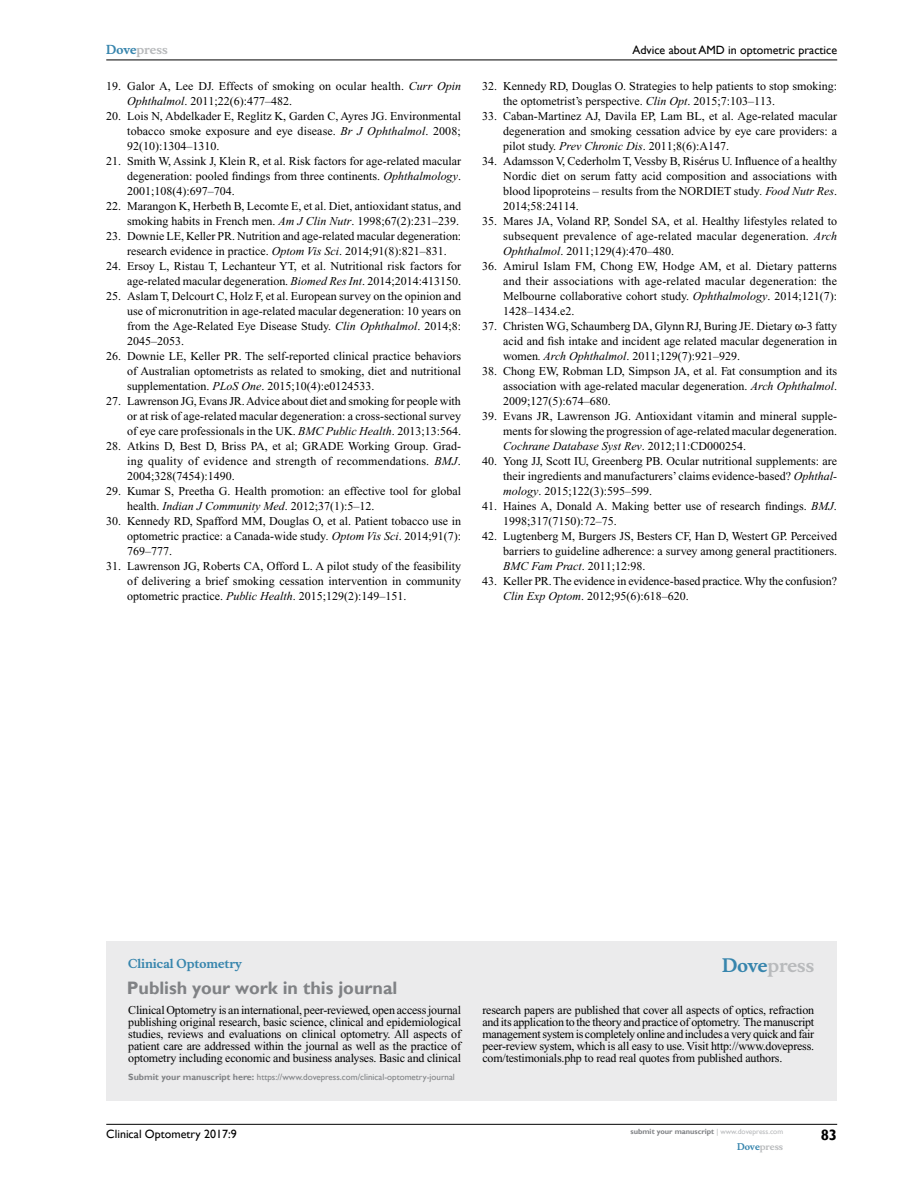
<style>
.page{position:relative;width:918px;height:1188px;background:#fff}
.page>*{position:absolute;margin:0;border:0;box-sizing:border-box;transform-origin:0 0}
.t1{font:700 18px "Gill Sans";color:#808285}
.t2{font:700 18px "Musee";color:#b8babc}
.t3{font:700 15px "Gill Sans";color:#000}
.t4{font:12px/15px "Times New Roman";color:#000;text-align:justify}
.t5{font:12px "Gill Sans";color:#000}
.t6{font:700 12px "Musee";color:#3785ad}
.t7{font:700 12px "Musee";color:#b8babc}
.t8{font:9px "Gill Sans";color:#808285}
.t9{font:700 9px "Musee";color:#b8babc}
.t10{font:700 7.5px "Gill Sans";color:#808285}
.s1{color:#3785ad}
.s2{font-style:italic}
.s3{font-weight:700}
.s4{font-weight:400;color:#b8babc}
</style>
<div class="page">
<div style="left:106px;top:941px;width:731px;height:159px;background:#ebebec"></div>
<hr style="left:106px;top:1124px;width:731px;height:1px;background:#000">
<hr style="left:106px;top:60px;width:731px;height:1px;background:#000">
<p class="t7" style="left:106px;top:43px;width:63px"><span class="s1">Dove</span>press</p>
<p class="t4" style="left:127px;top:79px;width:336px;text-indent:-21px">19. Galor A, Lee DJ. Effects of smoking on ocular health. <span class="s2">Curr Opin<br>Ophthalmol</span>. 2011;22(6):477–482.</p>
<p class="t4" style="left:127px;top:109px;width:335px;text-indent:-21px">20. Lois N, Abdelkader E, Reglitz K, Garden C, Ayres JG. Environmental tobacco smoke exposure and eye disease. <span class="s2">Br J Ophthalmol</span>. 2008; 92(10):1304–1310.</p>
<p class="t4" style="left:127px;top:154px;width:335px;text-indent:-21px">21. Smith W, Assink J, Klein R, et al. Risk factors for age-related macular degeneration: pooled findings from three continents. <span class="s2">Ophthalmology</span>.<br>2001;108(4):697–704.</p>
<p class="t4" style="left:106px;top:199px;width:356px;text-align:right">22. Marangon K, Herbeth B, Lecomte E, et al. Diet, antioxidant status, and smoking habits in French men. <span class="s2">Am J Clin Nutr</span>. 1998;67(2):231–239.</p>
<p class="t4" style="left:106px;top:229px;width:357px;text-align:center">23. Downie LE, Keller PR. Nutrition and age-related macular degeneration: research evidence in practice. <span class="s2">Optom Vis Sci</span>. 2014;91(8):821–831.</p>
<p class="t4" style="left:106px;top:259px;width:356px;text-align:right">24. Ersoy L, Ristau T, Lechanteur YT, et al. Nutritional risk factors for age-related macular degeneration. <span class="s2">Biomed Res Int</span>. 2014;2014:413150.</p>
<p class="t4" style="left:127px;top:289px;width:335px;text-indent:-21px">25. Aslam T, Delcourt C, Holz F, et al. European survey on the opinion and use of micronutrition in age-related macular degeneration: 10 years on from the Age-Related Eye Disease Study. <span class="s2">Clin Ophthalmol</span>. 2014;8:<br>2045–2053.</p>
<p class="t4" style="left:127px;top:349px;width:335px;text-indent:-21px">26. Downie LE, Keller PR. The self-reported clinical practice behaviors of Australian optometrists as related to smoking, diet and nutritional supplementation. <span class="s2">PLoS One</span>. 2015;10(4):e0124533.</p>
<p class="t4" style="left:127px;top:394px;width:335px;text-indent:-21px">27. Lawrenson JG, Evans JR. Advice about diet and smoking for people with or at risk of age-related macular degeneration: a cross-sectional survey of eye care professionals in the UK. <span class="s2">BMC Public Health</span>. 2013;13:564.</p>
<p class="t4" style="left:127px;top:439px;width:335px;text-indent:-21px">28. Atkins D, Best D, Briss PA, et al; GRADE Working Group. Grad&shy;ing quality of evidence and strength of recommendations. <span class="s2">BMJ</span>.<br>2004;328(7454):1490.</p>
<p class="t4" style="left:127px;top:484px;width:335px;text-indent:-21px">29. Kumar S, Preetha G. Health promotion: an effective tool for global health. <span class="s2">Indian J Community Med</span>. 2012;37(1):5–12.</p>
<p class="t4" style="left:127px;top:514px;width:335px;text-indent:-21px">30. Kennedy RD, Spafford MM, Douglas O, et al. Patient tobacco use in optometric practice: a Canada-wide study<span class="s2">. Optom Vis Sci</span>. 2014;91(7):<br>769–777.</p>
<p class="t4" style="left:127px;top:559px;width:336px;text-indent:-21px">31. Lawrenson JG, Roberts CA, Offord L. A pilot study of the feasibility of delivering a brief smoking cessation intervention in community optometric practice. <span class="s2">Public Health</span>. 2015;129(2):149–151.</p>
<p class="t5" style="left:632px;top:43px;width:206px">Advice about AMD in optometric practice</p>
<p class="t4" style="left:503px;top:79px;width:335px;text-indent:-21px">32. Kennedy RD, Douglas O. Strategies to help patients to stop smoking: the optometrist’s perspective. <span class="s2">Clin Opt</span>. 2015;7:103–113.</p>
<p class="t4" style="left:503px;top:109px;width:335px;text-indent:-21px">33. Caban-Martinez AJ, Davila EP, Lam BL, et al. Age-related macular degeneration and smoking cessation advice by eye care providers: a pilot study. <span class="s2">Prev Chronic Dis</span>. 2011;8(6):A147.</p>
<p class="t4" style="left:503px;top:154px;width:335px;text-indent:-21px">34. Adamsson V, Cederholm T, Vessby B, Risérus U. Influence of a healthy Nordic diet on serum fatty acid composition and associations with blood lipoproteins – results from the NORDIET study<span class="s2">. Food Nutr Res</span>.<br>2014;58:24114.</p>
<p class="t4" style="left:503px;top:214px;width:335px;text-indent:-21px">35. Mares JA, Voland RP, Sondel SA, et al. Healthy lifestyles related to subsequent prevalence of age-related macular degeneration. <span class="s2">Arch Ophthalmol</span>. 2011;129(4):470–480.</p>
<p class="t4" style="left:503px;top:259px;width:335px;text-indent:-21px">36. Amirul Islam FM, Chong EW, Hodge AM, et al. Dietary patterns and their associations with age-related macular degeneration: the Melbourne collaborative cohort study. <span class="s2">Ophthalmology</span>. 2014;121(7):<br>1428–1434.e2.</p>
<p class="t4" style="left:503px;top:319px;width:335px;text-indent:-21px">37. Christen WG, Schaumberg DA, Glynn RJ, Buring JE. Dietary -3 fatty acid and fish intake and incident age related macular degeneration in women<span class="s2">. Arch Ophthalmol</span>. 2011;129(7):921–929.</p>
<p class="t4" style="left:503px;top:364px;width:335px;text-indent:-21px">38. Chong EW, Robman LD, Simpson JA, et al. Fat consumption and its association with age-related macular degeneration. <span class="s2">Arch Ophthalmol</span>.<br>2009;127(5):674–680.</p>
<p class="t4" style="left:503px;top:409px;width:335px;text-indent:-21px">39. Evans JR, Lawrenson JG. Antioxidant vitamin and mineral supple&shy;ments for slowing the progression of age-related macular degeneration.<br><span class="s2">Cochrane Database Syst Rev</span>. 2012;11:CD000254.</p>
<p class="t4" style="left:503px;top:454px;width:335px;text-indent:-21px">40. Yong JJ, Scott IU, Greenberg PB. Ocular nutritional supplements: are their ingredients and manufacturers’ claims evidence-based? <span class="s2">Ophthal&shy;mology</span>. 2015;122(3):595–599.</p>
<p class="t4" style="left:503px;top:499px;width:335px;text-indent:-21px">41. Haines A, Donald A. Making better use of research findings. <span class="s2">BMJ</span>.<br>1998;317(7150):72–75.</p>
<p class="t4" style="left:503px;top:529px;width:335px;text-indent:-21px">42. Lugtenberg M, Burgers JS, Besters CF, Han D, Westert GP. Perceived barriers to guideline adherence: a survey among general practitioners.<br><span class="s2">BMC Fam Pract</span>. 2011;12:98.</p>
<p class="t4" style="left:503px;top:574px;width:335px;text-indent:-21px">43. Keller PR. The evidence in evidence-based practice. Why the confusion?<br><span class="s2">Clin Exp Optom</span>. 2012;95(6):618–620.</p>
<p class="t6" style="left:128px;top:956px;width:115px">Clinical Optometry</p>
<h1 class="t1" style="left:127px;top:977px;width:272px">Publish your work in this journal</h1>
<h1 class="t2" style="left:722px;top:955px;width:94px"><span class="s1">Dove</span>press</h1>
<p class="t4" style="left:128px;top:1004px;width:334px;line-height:12px">Clinical Optometry is an international, peer-reviewed, open access journal publishing original research, basic science, clinical and epidemiological studies, reviews and evaluations on clinical optometry. All aspects of patient care are addressed within the journal as well as the practice of optometry including economic and business analyses. Basic and clinical</p>
<p class="t4" style="left:482px;top:1004px;width:333px;line-height:12px">research papers are published that cover all aspects of optics, refraction and its application to the theory and practice of optometry. The manuscript management system is completely online and includes a very quick and fair peer-review system, which is all easy to use. Visit http://www.dovepress. com/testimonials.php to read real quotes from published authors.</p>
<p class="t8" style="left:128px;top:1072px;width:328px"><span class="s3">Submit your manuscript here:</span> https://www.dovepress.com/clinical-optometry-journal</p>
<p class="t5" style="left:106px;top:1127px;width:132px">Clinical Optometry 2017:9</p>
<p class="t10" style="left:631px;top:1127px;width:154px">submit your manuscript <span class="s4">| www.dovepress.com</span></p>
<p class="t9" style="left:737px;top:1141px;width:48px"><span class="s1">Dove</span>press</p>
<p class="t3" style="left:821px;top:1126px;width:18px">83</p>
</div>
